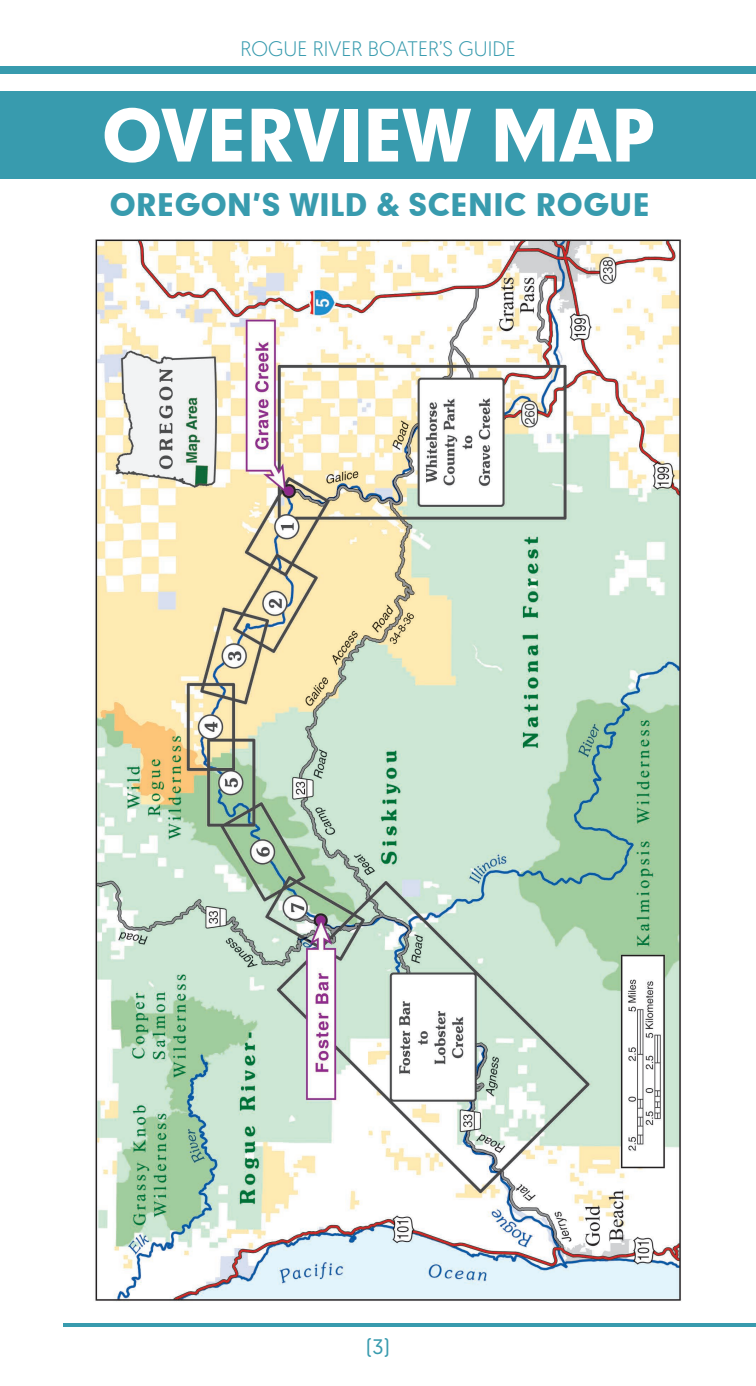
<style>
.page{position:relative;width:756px;height:1386px;background:#fff}
.page>*{position:absolute;margin:0;border:0;box-sizing:border-box;transform-origin:0 0}
.t1{font:69.12px "Geometric 706 BT Black B";letter-spacing:-.02em;color:#fff}
.t2{font:29.75px "Geometric 706 BT Black B";letter-spacing:-.005em;color:#389bae}
.t3{font:300 21px "Geomanist";color:#389bae}
.t4{font:21px "Geomanist";color:#389bae}
</style>
<div class="page">
<div style="left:0;top:66px;width:756px;height:8px;background:#389bae"></div>
<hr style="left:64px;top:1323px;width:692px;height:4px;background:#389bae">
<div style="left:0;top:91px;width:756px;height:87px;background:#389bae"></div>
<img style="left:95px;top:239px;width:587px;height:1063px">
<p class="t3" style="left:240px;top:35px;width:277px">ROGUE RIVER BOATER’S GUIDE</p>
<p class="t1" style="left:101px;top:88px;width:556px">OVERVIEW MAP</p>
<p class="t2" style="left:109px;top:184px;width:542px">OREGON’S WILD &amp; SCENIC ROGUE</p>
<p class="t4" style="left:366px;top:1333px;width:25px">(3)</p>
</div>
